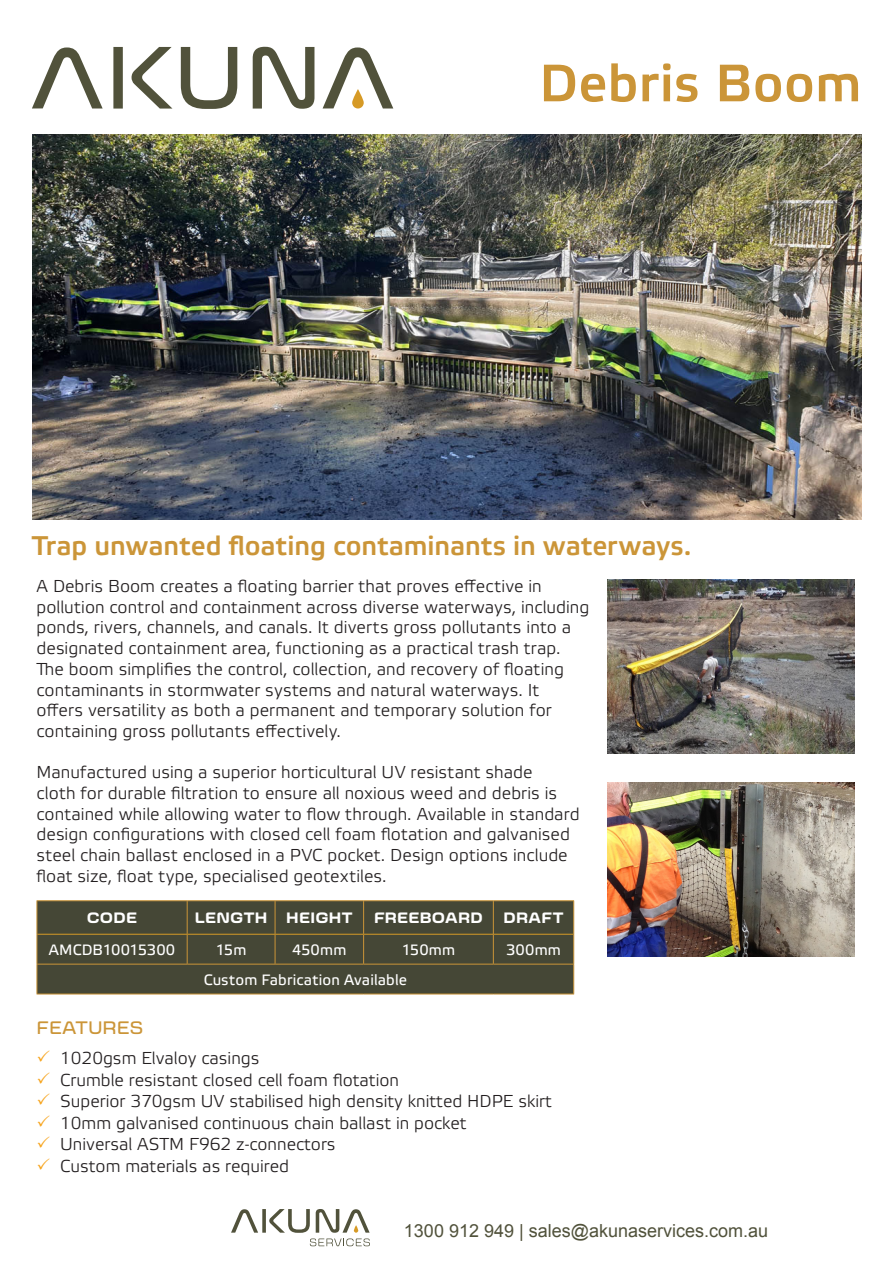
<style>
.page{position:relative;width:893px;height:1263px;background:#fff}
.page>*{position:absolute;margin:0;border:0;box-sizing:border-box;transform-origin:0 0}
.Name_-_1{font:52.5px "Elektra Medium Pro";letter-spacing:.005em;color:#cb9538}
.Name{font:27px "Elektra Medium Pro";color:#cb9538}
.t1{font:18px "Arial";color:#51523b}
.t2{font:18px "Kinn";color:#cb9538}
.Text_-_1{font:17.25px/20.7px "Elektra Light Pro";color:#231f20}
.Text_-_2{font:15px "Elektra Text Pro";letter-spacing:.005em;color:#fff}
.Text_-_3{font:700 15px "Kinn";letter-spacing:.015em;color:#fff}
</style>
<div class="page">
<img style="left:32px;top:134px;width:829px;height:385px">
<img style="left:607px;top:782px;width:248px;height:174px">
<div style="left:38px;top:901px;width:535px;height:93px;background:#454736"></div>
<hr style="left:187px;top:901px;width:1px;height:33px;background:#cb9538">
<hr style="left:275px;top:901px;width:1px;height:33px;background:#cb9538">
<hr style="left:363px;top:901px;width:1px;height:33px;background:#cb9538">
<hr style="left:187px;top:934px;width:1px;height:30px;background:#cb9538">
<hr style="left:275px;top:934px;width:1px;height:30px;background:#cb9538">
<hr style="left:363px;top:934px;width:1px;height:30px;background:#cb9538">
<hr style="left:37px;top:964px;width:150px;height:1px;background:#cb9538">
<hr style="left:187px;top:964px;width:88px;height:1px;background:#cb9538">
<hr style="left:275px;top:964px;width:89px;height:1px;background:#cb9538">
<hr style="left:364px;top:964px;width:129px;height:1px;background:#cb9538">
<hr style="left:493px;top:964px;width:81px;height:1px;background:#cb9538">
<hr style="left:37px;top:994px;width:150px;height:1px;background:#cb9538">
<hr style="left:187px;top:994px;width:88px;height:1px;background:#cb9538">
<hr style="left:275px;top:994px;width:89px;height:1px;background:#cb9538">
<hr style="left:364px;top:994px;width:129px;height:1px;background:#cb9538">
<hr style="left:493px;top:994px;width:81px;height:1px;background:#cb9538">
<hr style="left:37px;top:934px;width:150px;height:1px;background:#d69a26">
<hr style="left:187px;top:934px;width:88px;height:1px;background:#d69a26">
<hr style="left:275px;top:934px;width:89px;height:1px;background:#d69a26">
<hr style="left:364px;top:934px;width:129px;height:1px;background:#d69a26">
<hr style="left:494px;top:934px;width:79px;height:1px;background:#d69a26">
<hr style="left:37px;top:900px;width:150px;height:1px;background:#cb9538">
<hr style="left:37px;top:901px;width:1px;height:33px;background:#cb9538">
<hr style="left:187px;top:900px;width:88px;height:1px;background:#cb9538">
<hr style="left:275px;top:900px;width:89px;height:1px;background:#cb9538">
<hr style="left:364px;top:900px;width:129px;height:1px;background:#cb9538">
<hr style="left:493px;top:900px;width:81px;height:1px;background:#cb9538">
<hr style="left:493px;top:901px;width:1px;height:33px;background:#cb9538">
<hr style="left:573px;top:901px;width:1px;height:33px;background:#cb9538">
<hr style="left:37px;top:934px;width:1px;height:30px;background:#cb9538">
<hr style="left:493px;top:934px;width:1px;height:30px;background:#cb9538">
<hr style="left:573px;top:934px;width:1px;height:30px;background:#cb9538">
<hr style="left:37px;top:964px;width:1px;height:30px;background:#cb9538">
<hr style="left:573px;top:964px;width:1px;height:30px;background:#cb9538">
<img style="left:607px;top:579px;width:248px;height:175px">
<svg style="left:113px;top:47px;width:59px;height:62px"></svg>
<svg style="left:181px;top:47px;width:56px;height:62px"></svg>
<svg style="left:253px;top:47px;width:61px;height:62px"></svg>
<svg style="left:323px;top:47px;width:70px;height:61px"></svg>
<svg style="left:352px;top:89px;width:12px;height:19px"></svg>
<svg style="left:32px;top:47px;width:71px;height:61px"></svg>
<svg style="left:231px;top:1209px;width:139px;height:37px"></svg>
<p class="Name_-_1" style="left:539px;top:55px;width:324px">Debris Boom</p>
<p class="Name" style="left:32px;top:531px;width:661px">Trap unwanted floating contaminants in waterways.</p>
<p class="Text_-_1" style="left:37px;top:576px;width:554px">A Debris Boom creates a floating barrier that proves effective in pollution control and containment across diverse waterways, including ponds, rivers, channels, and canals. It diverts gross pollutants into a designated containment area, functioning as a practical trash trap.<br>The boom simplifies the control, collection, and recovery of floating contaminants in stormwater systems and natural waterways. It offers versatility as both a permanent and temporary solution for containing gross pollutants effectively.</p>
<p class="Text_-_1" style="left:37px;top:763px;width:545px">Manufactured using a superior horticultural UV resistant shade<br>cloth for durable filtration to ensure all noxious weed and debris is contained while allowing water to flow through. Available in standard design configurations with closed cell foam flotation and galvanised steel chain ballast enclosed in a PVC pocket. Design options include float size, float type, specialised geotextiles.</p>
<p class="Text_-_3" style="left:87px;top:906px;width:52px">CODE</p>
<p class="Text_-_3" style="left:195px;top:906px;width:74px">LENGTH</p>
<p class="Text_-_3" style="left:286px;top:906px;width:68px">HEIGHT</p>
<p class="Text_-_3" style="left:374px;top:906px;width:110px">FREEBOARD</p>
<p class="Text_-_3" style="left:503px;top:906px;width:62px">DRAFT</p>
<p class="Text_-_2" style="left:49px;top:941px;width:128px">AMCDB10015300</p>
<p class="Text_-_2" style="left:216px;top:941px;width:32px">15m</p>
<p class="Text_-_2" style="left:292px;top:941px;width:56px">450mm</p>
<p class="Text_-_2" style="left:402px;top:941px;width:55px">150mm</p>
<p class="Text_-_2" style="left:506px;top:941px;width:56px">300mm</p>
<p class="Text_-_2" style="left:204px;top:971px;width:205px">Custom Fabrication Available</p>
<p class="t2" style="left:37px;top:1014px;width:108px">FEATURES</p>
<p class="Text_-_1" style="left:60px;top:1048px;width:201px">1020gsm Elvaloy casings</p>
<p class="Text_-_1" style="left:60px;top:1070px;width:340px">Crumble resistant closed cell foam flotation</p>
<p class="Text_-_1" style="left:60px;top:1091px;width:493px">Superior 370gsm UV stabilised high density knitted HDPE skirt</p>
<p class="Text_-_1" style="left:60px;top:1113px;width:408px">10mm galvanised continuous chain ballast in pocket</p>
<p class="Text_-_1" style="left:60px;top:1135px;width:277px">Universal ASTM F962 z-connectors</p>
<p class="Text_-_1" style="left:60px;top:1156px;width:230px">Custom materials as required</p>
<p class="t1" style="left:404px;top:1218px;width:366px">1300 912 949 | sales@akunaservices.com.au</p>
</div>
